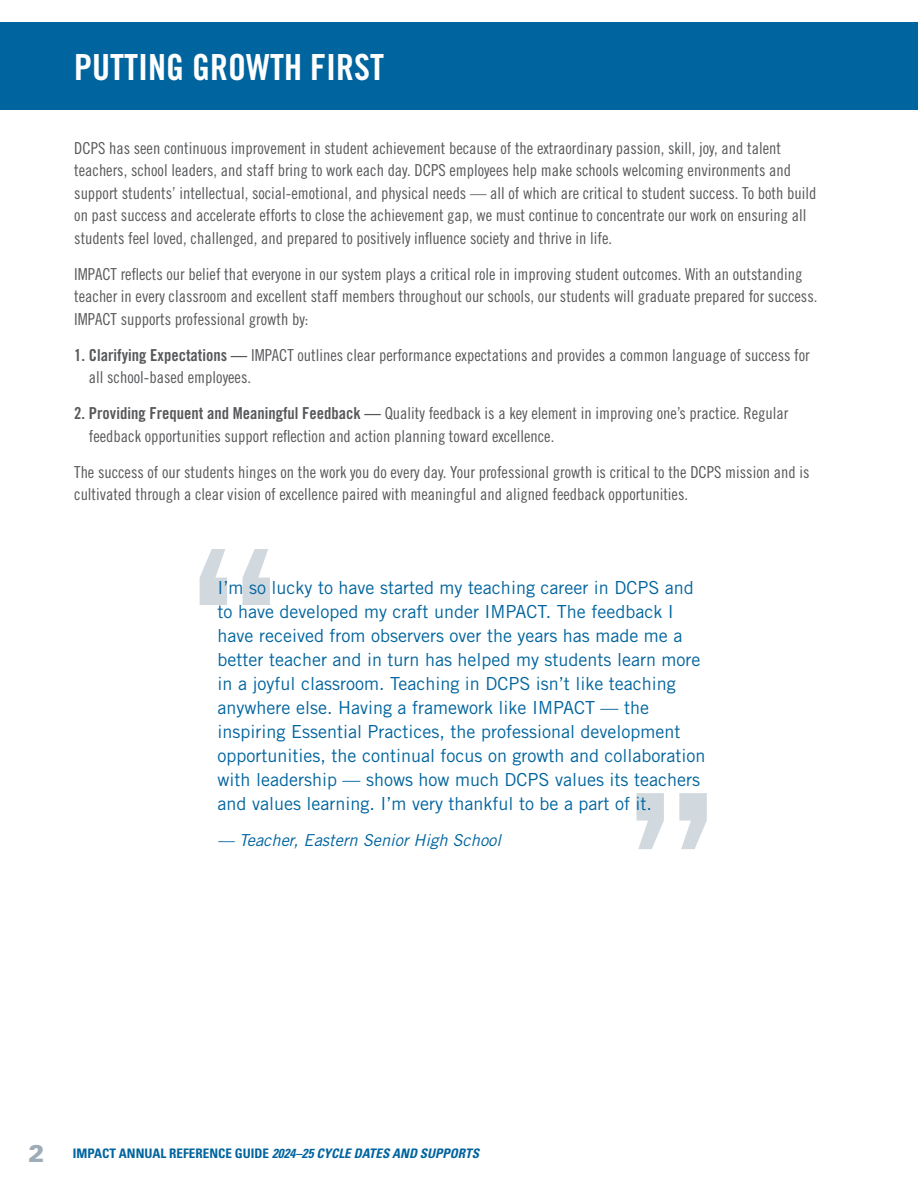
<style>
.page{position:relative;width:918px;height:1188px;background:#fff}
.page>*{position:absolute;margin:0;border:0;box-sizing:border-box;transform-origin:0 0}
.t1{font:36px "Trade Gothic LT Std Bd Cn 20";color:#fff}
.Body_Text{font:18px/24px "Trade Gothic LT Std";color:#00649e}
.Body_Text-2{font:16.5px/22.5px "Trade Gothic LT Std Cn 18";color:#57585a}
.Body_Text-3{font:italic 16.5px "Trade Gothic LT Std";color:#00649e}
.t2{font:italic 700 condensed 13.2px "Univers LT Std";color:#00649e}
.s1{font-family:"Trade Gothic LT Std Bd Cn 20"}
.s2{font-weight:900;font-style:normal;font-stretch:normal;font-size:24px;color:#9eacb7}
.s3{font-style:normal}
</style>
<div class="page">
<div style="left:210px;top:23px;width:708px;height:87px;background:#00649e"></div>
<div style="left:0;top:23px;width:227px;height:87px;background:#00649e"></div>
<svg style="left:636px;top:793px;width:71px;height:56px"></svg>
<svg style="left:200px;top:549px;width:70px;height:56px"></svg>
<p class="t1" style="left:74px;top:46px;width:311px">PUTTING GROWTH FIRST</p>
<p class="Body_Text-2" style="left:74px;top:136px;width:744px">DCPS has seen continuous improvement in student achievement because of the extraordinary passion, skill, joy, and talent teachers, school leaders, and staff bring to work each day. DCPS employees help make schools welcoming environments and support students’ intellectual, social-emotional, and physical needs — all of which are critical to student success. To both build on past success and accelerate efforts to close the achievement gap, we must continue to concentrate our work on ensuring all students feel loved, challenged, and prepared to positively influence society and thrive in life.</p>
<p class="Body_Text-2" style="left:74px;top:262px;width:745px">IMPACT reflects our belief that everyone in our system plays a critical role in improving student outcomes. With an outstanding teacher in every classroom and excellent staff members throughout our schools, our students will graduate prepared for success.<br>IMPACT supports professional growth by:</p>
<p class="Body_Text-2" style="left:89px;top:343px;width:722px;text-indent:-15px"><span class="s1">1. Clarifying Expectations —</span> IMPACT outlines clear performance expectations and provides a common language of success for all school-based employees.</p>
<p class="Body_Text-2" style="left:89px;top:402px;width:701px;text-indent:-15px"><span class="s1">2. Providing Frequent and Meaningful Feedback —</span> Quality feedback is a key element in improving one’s practice. Regular feedback opportunities support reflection and action planning toward excellence.</p>
<p class="Body_Text-2" style="left:74px;top:460px;width:737px">The success of our students hinges on the work you do every day. Your professional growth is critical to the DCPS mission and is cultivated through a clear vision of excellence paired with meaningful and aligned feedback opportunities.</p>
<p class="Body_Text" style="left:218px;top:575px;width:489px">I’m so lucky to have started my teaching career in DCPS and to have developed my craft under IMPACT. The feedback I have received from observers over the years has made me a better teacher and in turn has helped my students learn more in a joyful classroom. Teaching in DCPS isn’t like teaching anywhere else. Having a framework like IMPACT — the inspiring Essential Practices, the professional development opportunities, the continual focus on growth and collaboration with leadership — shows how much DCPS values its teachers and values learning. I’m very thankful to be a part of it.</p>
<p class="Body_Text-3" style="left:218px;top:830px;width:285px">— Teacher, Eastern Senior High School</p>
<p class="t2" style="left:28px;top:1145px;width:452px"><span class="s2">2</span> <span class="s3">IMPACT ANNUAL REFERENCE GUIDE</span> 2024–25 CYCLE DATES AND SUPPORTS</p>
</div>
